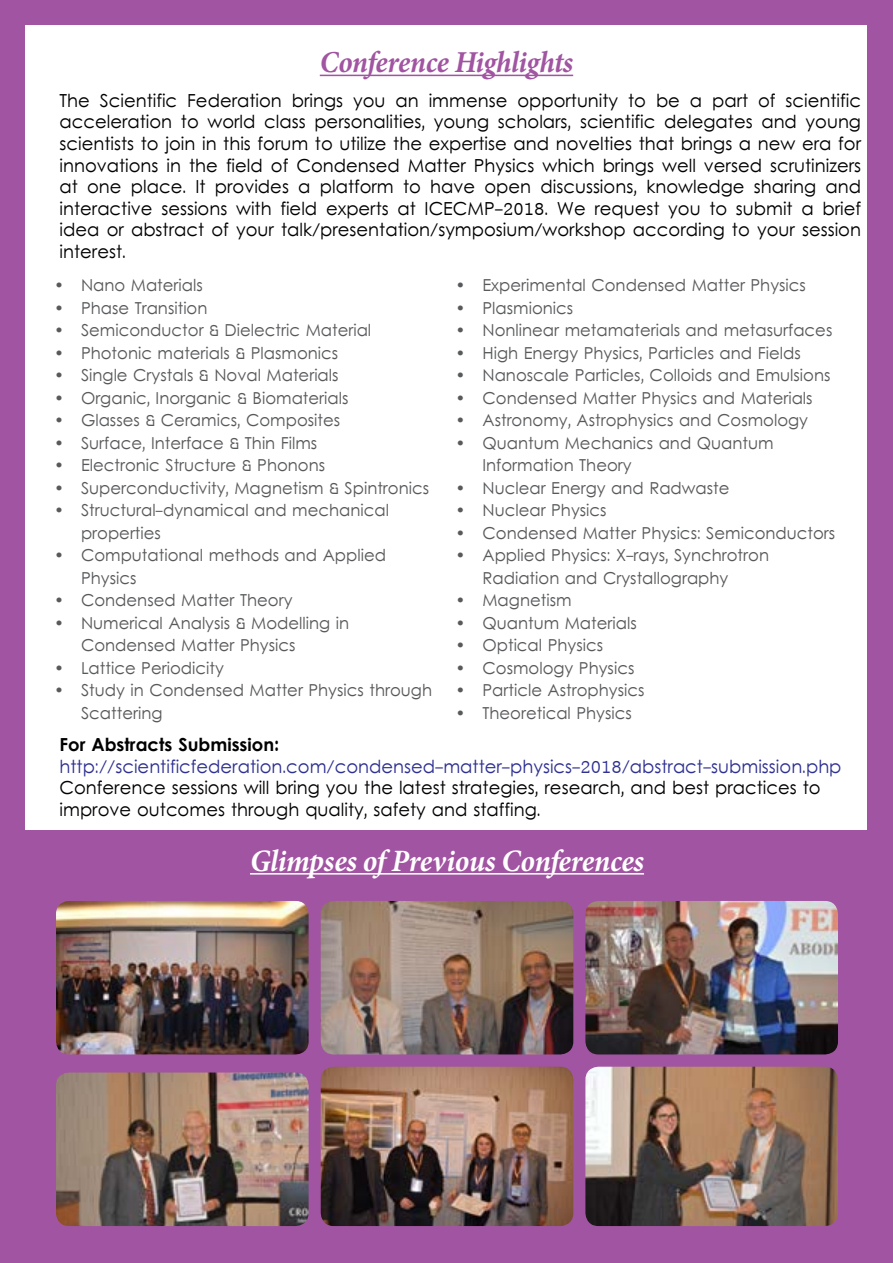
<style>
.page{position:relative;width:893px;height:1263px;background:#a154a1}
.page>*{position:absolute;margin:0;border:0;box-sizing:border-box;transform-origin:0 0}
.t1{font:italic 700 31.05px "Minion Pro";letter-spacing:-.01em;color:#fff;scale:.95 1}
.t2{font:italic 700 30.45px "Minion Pro";letter-spacing:-.015em;color:#a154a1;scale:.95 1}
.t3{font:18px/21.6px "Levenim";color:#000}
.t4{font:18px "Levenim";color:#2e3092}
.t5{font:700 18px "Levenim";color:#000}
.t6{font:16.5px/22.5px "Levenim";color:#58595b}
</style>
<div class="page">
<div style="left:26px;top:26px;width:841px;height:1211px;background:#fff"></div>
<hr style="left:320px;top:75px;width:253px;height:1px;background:#a154a1">
<div style="left:26px;top:830px;width:867px;height:420px;background:#a154a1"></div>
<hr style="left:250px;top:873px;width:394px;height:1px;background:#fff">
<img style="left:58px;top:902px;width:249px;height:151px">
<div style="left:55px;top:899px;width:255px;height:157px;border:2px solid #a154a1;border-radius:14px"></div>
<img style="left:58px;top:1074px;width:249px;height:150px">
<div style="left:55px;top:1071px;width:255px;height:156px;border:2px solid #a154a1;border-radius:14px"></div>
<img style="left:322px;top:902px;width:250px;height:151px">
<div style="left:319px;top:899px;width:256px;height:157px;border:2px solid #a154a1;border-radius:14px"></div>
<img style="left:322px;top:1068px;width:250px;height:156px">
<div style="left:319px;top:1065px;width:256px;height:162px;border:2px solid #a154a1;border-radius:14px"></div>
<img style="left:587px;top:902px;width:249px;height:151px">
<div style="left:584px;top:899px;width:255px;height:157px;border:2px solid #a154a1;border-radius:14px"></div>
<img style="left:587px;top:1068px;width:249px;height:156px">
<div style="left:584px;top:1065px;width:255px;height:162px;border:2px solid #a154a1;border-radius:14px"></div>
<p class="t3" style="left:60px;top:91px;width:32px">The</p>
<p class="t3" style="left:100px;top:91px;width:79px">Scientific</p>
<p class="t3" style="left:187px;top:91px;width:96px">Federation</p>
<h2 class="t2" style="left:320px;top:41px;width:268px">Conference Highlights</h2>
<p class="t3" style="left:292px;top:91px;width:53px">brings</p>
<p class="t3" style="left:353px;top:91px;width:34px">you</p>
<p class="t3" style="left:395px;top:91px;width:25px">an</p>
<p class="t3" style="left:429px;top:91px;width:80px">immense</p>
<p class="t3" style="left:517px;top:91px;width:102px">opportunity</p>
<p class="t3" style="left:628px;top:91px;width:19px">to</p>
<p class="t3" style="left:656px;top:91px;width:25px">be</p>
<p class="t3" style="left:690px;top:91px;width:14px">a</p>
<p class="t3" style="left:712px;top:91px;width:38px">part</p>
<p class="t3" style="left:758px;top:91px;width:19px">of</p>
<p class="t3" style="left:786px;top:91px;width:77px">scientific</p>
<p class="t3" style="left:60px;top:113px;width:114px">acceleration</p>
<p class="t3" style="left:60px;top:134px;width:803px">scientists to join in this forum to utilize the expertise and novelties that brings a new era for</p>
<p class="t3" style="left:60px;top:156px;width:803px">innovations in the field of Condensed Matter Physics which brings well versed scrutinizers</p>
<p class="t3" style="left:825px;top:177px;width:37px">and</p>
<p class="t3" style="left:314px;top:113px;width:112px">personalities,</p>
<p class="t3" style="left:580px;top:113px;width:77px">scientific</p>
<p class="t3" style="left:207px;top:113px;width:50px">world</p>
<p class="t3" style="left:264px;top:113px;width:43px">class</p>
<p class="t3" style="left:498px;top:113px;width:75px">scholars,</p>
<p class="t3" style="left:664px;top:113px;width:90px">delegates</p>
<p class="t3" style="left:761px;top:113px;width:37px">and</p>
<p class="t3" style="left:181px;top:113px;width:19px">to</p>
<p class="t3" style="left:434px;top:113px;width:57px">young</p>
<p class="t3" style="left:806px;top:113px;width:57px">young</p>
<p class="t3" style="left:215px;top:177px;width:76px">provides</p>
<p class="t3" style="left:320px;top:177px;width:76px">platform</p>
<p class="t3" style="left:540px;top:177px;width:98px">discussions,</p>
<p class="t3" style="left:754px;top:177px;width:64px">sharing</p>
<p class="t3" style="left:131px;top:177px;width:57px">place.</p>
<p class="t3" style="left:430px;top:177px;width:46px">have</p>
<p class="t3" style="left:646px;top:177px;width:100px">knowledge</p>
<p class="t3" style="left:60px;top:177px;width:20px">at</p>
<p class="t3" style="left:195px;top:177px;width:12px">It</p>
<p class="t3" style="left:403px;top:177px;width:19px">to</p>
<p class="t3" style="left:87px;top:177px;width:36px">one</p>
<p class="t3" style="left:298px;top:177px;width:14px">a</p>
<p class="t3" style="left:484px;top:177px;width:48px">open</p>
<p class="t3" style="left:60px;top:199px;width:803px">interactive<br>idea or abstract of your talk/presentation/symposium/workshop according to your session interest.</p>
<p class="t6" style="left:81px;top:275px;width:123px">Nano Materials</p>
<p class="t3" style="left:161px;top:199px;width:68px">sessions</p>
<p class="t3" style="left:236px;top:199px;width:37px">with</p>
<p class="t3" style="left:280px;top:199px;width:38px">field</p>
<p class="t3" style="left:736px;top:199px;width:58px">submit</p>
<p class="t3" style="left:822px;top:199px;width:40px">brief</p>
<p class="t3" style="left:425px;top:199px;width:125px">ICECMP-2018.</p>
<p class="t3" style="left:326px;top:199px;width:64px">experts</p>
<p class="t3" style="left:397px;top:199px;width:20px">at</p>
<p class="t3" style="left:594px;top:199px;width:67px">request</p>
<p class="t3" style="left:709px;top:199px;width:19px">to</p>
<p class="t3" style="left:557px;top:199px;width:30px">We</p>
<p class="t3" style="left:668px;top:199px;width:34px">you</p>
<p class="t3" style="left:801px;top:199px;width:14px">a</p>
<p class="t6" style="left:482px;top:275px;width:325px">Experimental Condensed Matter Physics</p>
<p class="t6" style="left:54px;top:275px;width:11px">•</p>
<p class="t6" style="left:455px;top:275px;width:11px">•</p>
<p class="t6" style="left:54px;top:298px;width:11px">•</p>
<p class="t6" style="left:81px;top:298px;width:128px">Phase Transition</p>
<p class="t6" style="left:455px;top:298px;width:11px">•</p>
<p class="t6" style="left:482px;top:298px;width:92px">Plasmionics</p>
<p class="t6" style="left:54px;top:320px;width:11px">•</p>
<p class="t6" style="left:81px;top:320px;width:292px">Semiconductor &amp; Dielectric Material</p>
<p class="t6" style="left:455px;top:320px;width:11px">•</p>
<p class="t6" style="left:482px;top:320px;width:351px">Nonlinear metamaterials and metasurfaces</p>
<p class="t6" style="left:54px;top:343px;width:11px">•</p>
<p class="t6" style="left:81px;top:343px;width:259px">Photonic materials &amp; Plasmonics</p>
<p class="t6" style="left:455px;top:343px;width:11px">•</p>
<p class="t6" style="left:482px;top:343px;width:320px">High Energy Physics, Particles and Fields</p>
<p class="t6" style="left:54px;top:365px;width:11px">•</p>
<p class="t6" style="left:81px;top:365px;width:259px">Single Crystals &amp; Noval Materials</p>
<p class="t6" style="left:455px;top:365px;width:11px">•</p>
<p class="t6" style="left:482px;top:365px;width:350px">Nanoscale Particles, Colloids and Emulsions</p>
<p class="t6" style="left:54px;top:388px;width:11px">•</p>
<p class="t6" style="left:81px;top:388px;width:269px">Organic, Inorganic &amp; Biomaterials</p>
<p class="t6" style="left:455px;top:388px;width:11px">•</p>
<p class="t6" style="left:482px;top:388px;width:332px">Condensed Matter Physics and Materials</p>
<p class="t6" style="left:54px;top:410px;width:11px">•</p>
<p class="t6" style="left:81px;top:410px;width:261px">Glasses &amp; Ceramics, Composites</p>
<p class="t6" style="left:455px;top:410px;width:11px">•</p>
<p class="t6" style="left:482px;top:410px;width:327px">Astronomy, Astrophysics and Cosmology</p>
<p class="t6" style="left:54px;top:433px;width:11px">•</p>
<p class="t6" style="left:81px;top:433px;width:238px">Surface, Interface &amp; Thin Films</p>
<p class="t6" style="left:455px;top:433px;width:11px">•</p>
<p class="t6" style="left:482px;top:433px;width:293px">Quantum Mechanics and Quantum</p>
<p class="t6" style="left:54px;top:455px;width:11px">•</p>
<p class="t6" style="left:54px;top:478px;width:11px">•</p>
<p class="t6" style="left:81px;top:455px;width:246px">Electronic Structure &amp; Phonons</p>
<p class="t6" style="left:81px;top:478px;width:350px">Superconductivity, Magnetism &amp; Spintronics</p>
<p class="t6" style="left:455px;top:478px;width:11px">•</p>
<p class="t6" style="left:482px;top:455px;width:249px">Information Theory<br>Nuclear Energy and Radwaste</p>
<p class="t6" style="left:54px;top:500px;width:11px">•</p>
<p class="t6" style="left:81px;top:500px;width:310px">Structural-dynamical and mechanical</p>
<p class="t6" style="left:455px;top:500px;width:11px">•</p>
<p class="t6" style="left:482px;top:500px;width:126px">Nuclear Physics</p>
<p class="t6" style="left:54px;top:545px;width:11px">•</p>
<p class="t6" style="left:81px;top:523px;width:307px">properties<br>Computational methods and Applied</p>
<p class="t6" style="left:455px;top:523px;width:11px">•</p>
<p class="t6" style="left:455px;top:545px;width:11px">•</p>
<p class="t6" style="left:482px;top:523px;width:354px">Condensed Matter Physics: Semiconductors</p>
<p class="t6" style="left:482px;top:545px;width:288px">Applied Physics X: -rays, Synchrotron</p>
<p class="t6" style="left:54px;top:590px;width:11px">•</p>
<p class="t6" style="left:81px;top:568px;width:213px">Physics<br>Condensed Matter Theory</p>
<p class="t6" style="left:455px;top:590px;width:11px">•</p>
<p class="t6" style="left:482px;top:568px;width:247px">Radiation and Crystallography<br>Magnetism</p>
<p class="t6" style="left:54px;top:613px;width:11px">•</p>
<p class="t6" style="left:81px;top:613px;width:270px">Numerical Analysis &amp; Modelling in</p>
<p class="t6" style="left:455px;top:613px;width:11px">•</p>
<p class="t6" style="left:482px;top:613px;width:156px">Quantum Materials</p>
<p class="t6" style="left:54px;top:658px;width:11px">•</p>
<p class="t6" style="left:81px;top:635px;width:216px">Condensed Matter Physics<br>Lattice Periodicity</p>
<p class="t6" style="left:455px;top:635px;width:11px">•</p>
<p class="t6" style="left:455px;top:658px;width:11px">•</p>
<p class="t6" style="left:482px;top:635px;width:122px">Optical Physics</p>
<p class="t6" style="left:482px;top:658px;width:153px">Cosmology Physics</p>
<p class="t6" style="left:54px;top:680px;width:11px">•</p>
<p class="t6" style="left:81px;top:680px;width:353px">Study in Condensed Matter Physics through</p>
<p class="t6" style="left:455px;top:680px;width:11px">•</p>
<p class="t6" style="left:482px;top:680px;width:164px">Particle Astrophysics</p>
<p class="t6" style="left:81px;top:703px;width:83px">Scattering</p>
<p class="t6" style="left:455px;top:703px;width:11px">•</p>
<p class="t6" style="left:482px;top:703px;width:151px">Theoretical Physics</p>
<p class="t5" style="left:60px;top:734px;width:221px">For Abstracts Submission:</p>
<p class="t4" style="left:60px;top:756px;width:783px">http://scientificfederation.com/condensed-matter-physics-2018/abstract-submission.php</p>
<p class="t3" style="left:60px;top:778px;width:763px">Conference sessions will bring you the latest strategies, research, and best practices to improve outcomes through quality, safety and staffing.</p>
<h1 class="t1" style="left:250px;top:839px;width:416px">Glimpses ofPrevious Conferences</h1>
</div>
